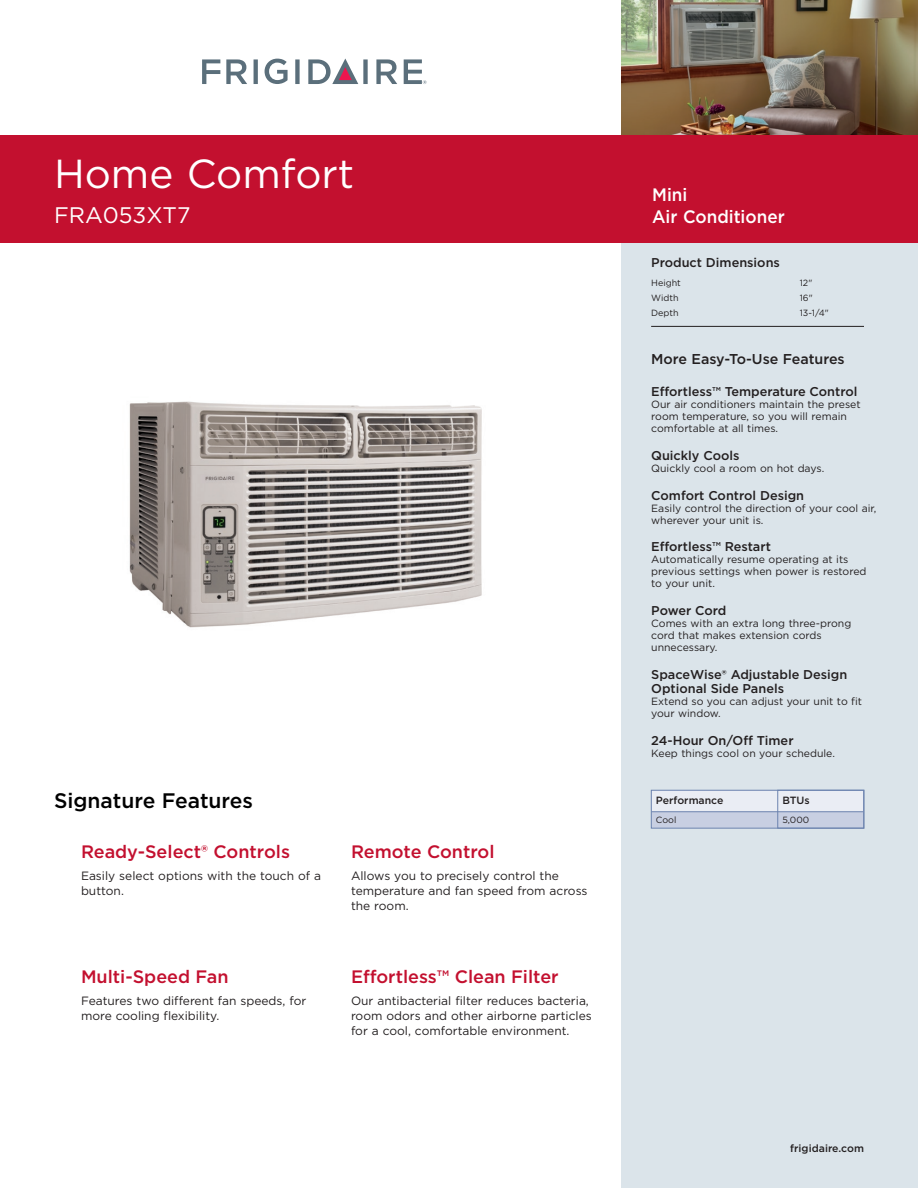
<style>
.page{position:relative;width:918px;height:1188px;background:#fff}
.page>*{position:absolute;margin:0;border:0;box-sizing:border-box;transform-origin:0 0}
.t1{font:40.5px "Gotham";color:#fff}
.t2{font:22.5px "Gotham";color:#fff}
.t3{font:500 21px "Gotham";color:#000}
.t4{font:500 18px "Gotham";color:#c3102f}
.t5{font:500 18px/22.5px "Gotham";color:#fff;scale:.95 1}
.t6{font:500 14.25px "Gotham";color:#231f20}
.t7{font:500 12.75px/14.2px "Gotham";color:#231f20}
.t8{font:12px/15px "Gotham";color:#231f20}
.t9{font:10.5px/12px "Gotham";color:#231f20}
.t10{font:500 10.5px "Gotham";color:#231f20}
.t11{font:9px "Gotham";color:#231f20}
</style>
<div class="page">
<div style="left:621px;top:0;width:297px;height:1188px;background:#dbe4ea"></div>
<svg style="left:265px;top:59px;width:23px;height:25px"></svg>
<svg style="left:202px;top:59px;width:18px;height:25px"></svg>
<svg style="left:226px;top:59px;width:21px;height:25px"></svg>
<svg style="left:254px;top:59px;width:4px;height:25px"></svg>
<svg style="left:295px;top:59px;width:5px;height:25px"></svg>
<svg style="left:376px;top:59px;width:21px;height:25px"></svg>
<svg style="left:308px;top:59px;width:60px;height:25px"></svg>
<svg style="left:404px;top:59px;width:23px;height:25px"></svg>
<hr style="left:651px;top:326px;width:213px;height:1px;background:#231f20">
<img style="left:621px;top:0;width:297px;height:135px">
<div style="left:0;top:135px;width:918px;height:108px;background:#c3102f"></div>
<img style="left:129px;top:401px;width:353px;height:227px">
<div style="left:651px;top:790px;width:213px;height:38px;background:#c8cfe2"></div>
<div style="left:651px;top:790px;width:212px;height:22px;background:#eaedf4"></div>
<hr style="left:651px;top:811px;width:212px;height:1px;background:#6c83af">
<div style="left:651px;top:790px;width:213px;height:38px;border:1px solid #6c83af"></div>
<div style="left:778px;top:790px;width:86px;height:38px;border:1px solid #6c83af"></div>
<h1 class="t1" style="left:54px;top:147px;width:302px">Home Comfort</h1>
<h2 class="t2" style="left:54px;top:201px;width:138px">FRA053XT7</h2>
<h3 class="t3" style="left:54px;top:787px;width:201px">Signature Features</h3>
<h3 class="t4" style="left:81px;top:840px;width:211px">Ready-Select® Controls</h3>
<p class="t8" style="left:81px;top:868px;width:242px">Easily select options with the touch of a button.</p>
<h3 class="t4" style="left:81px;top:965px;width:149px">Multi-Speed Fan</h3>
<p class="t8" style="left:81px;top:993px;width:227px">Features two different fan speeds, for more cooling flexibility.</p>
<h3 class="t4" style="left:351px;top:840px;width:145px">Remote Control</h3>
<p class="t8" style="left:351px;top:868px;width:238px">Allows you to precisely control the temperature and fan speed from across the room.</p>
<h3 class="t4" style="left:351px;top:965px;width:209px">Effortless™ Clean Filter</h3>
<p class="t8" style="left:351px;top:993px;width:242px">Our antibacterial filter reduces bacteria, room odors and other airborne particles for a cool, comfortable environment.</p>
<h3 class="t5" style="left:652px;top:183px;width:141px">Mini<br>Air Conditioner</h3>
<p class="t7" style="left:651px;top:255px;width:130px">Product Dimensions</p>
<p class="t11" style="left:651px;top:277px;width:31px">Height</p>
<p class="t11" style="left:800px;top:277px;width:14px">12"</p>
<p class="t11" style="left:651px;top:292px;width:29px">Width</p>
<p class="t11" style="left:800px;top:292px;width:15px">16"</p>
<p class="t11" style="left:651px;top:307px;width:29px">Depth</p>
<p class="t11" style="left:800px;top:307px;width:31px">13-1/4"</p>
<h3 class="t6" style="left:651px;top:350px;width:195px">More Easy-To-Use Features</h3>
<p class="t7" style="left:651px;top:384px;width:208px">Effortless™ Temperature Control</p>
<p class="t9" style="left:651px;top:398px;width:211px">Our air conditioners maintain the preset room temperature, so you will remain comfortable at all times.</p>
<p class="t7" style="left:651px;top:448px;width:90px">Quickly Cools</p>
<p class="t9" style="left:651px;top:462px;width:175px">Quickly cool a room on hot days.</p>
<p class="t7" style="left:651px;top:488px;width:154px">Comfort Control Design</p>
<p class="t9" style="left:651px;top:502px;width:227px">Easily control the direction of your cool air, wherever your unit is.</p>
<p class="t7" style="left:651px;top:540px;width:121px">Effortless™ Restart</p>
<p class="t9" style="left:651px;top:553px;width:217px">Automatically resume operating at its previous settings when power is restored to your unit.</p>
<p class="t7" style="left:651px;top:603px;width:77px">Power Cord</p>
<p class="t9" style="left:651px;top:617px;width:202px">Comes with an extra long three-prong cord that makes extension cords unnecessary.</p>
<p class="t7" style="left:651px;top:667px;width:198px">SpaceWise® Adjustable Design<br>Optional Side Panels</p>
<p class="t9" style="left:651px;top:695px;width:212px">Extend so you can adjust your unit to fit your window.</p>
<p class="t7" style="left:651px;top:733px;width:144px">24-Hour On/Off Timer</p>
<p class="t9" style="left:651px;top:747px;width:185px">Keep things cool on your schedule.</p>
<p class="t10" style="left:656px;top:794px;width:69px">Performance</p>
<p class="t11" style="left:656px;top:814px;width:22px">Cool</p>
<p class="t10" style="left:782px;top:794px;width:29px">BTUs</p>
<p class="t11" style="left:782px;top:814px;width:28px">5,000</p>
<p class="t10" style="left:790px;top:1141px;width:75px">frigidaire.com</p>
</div>
